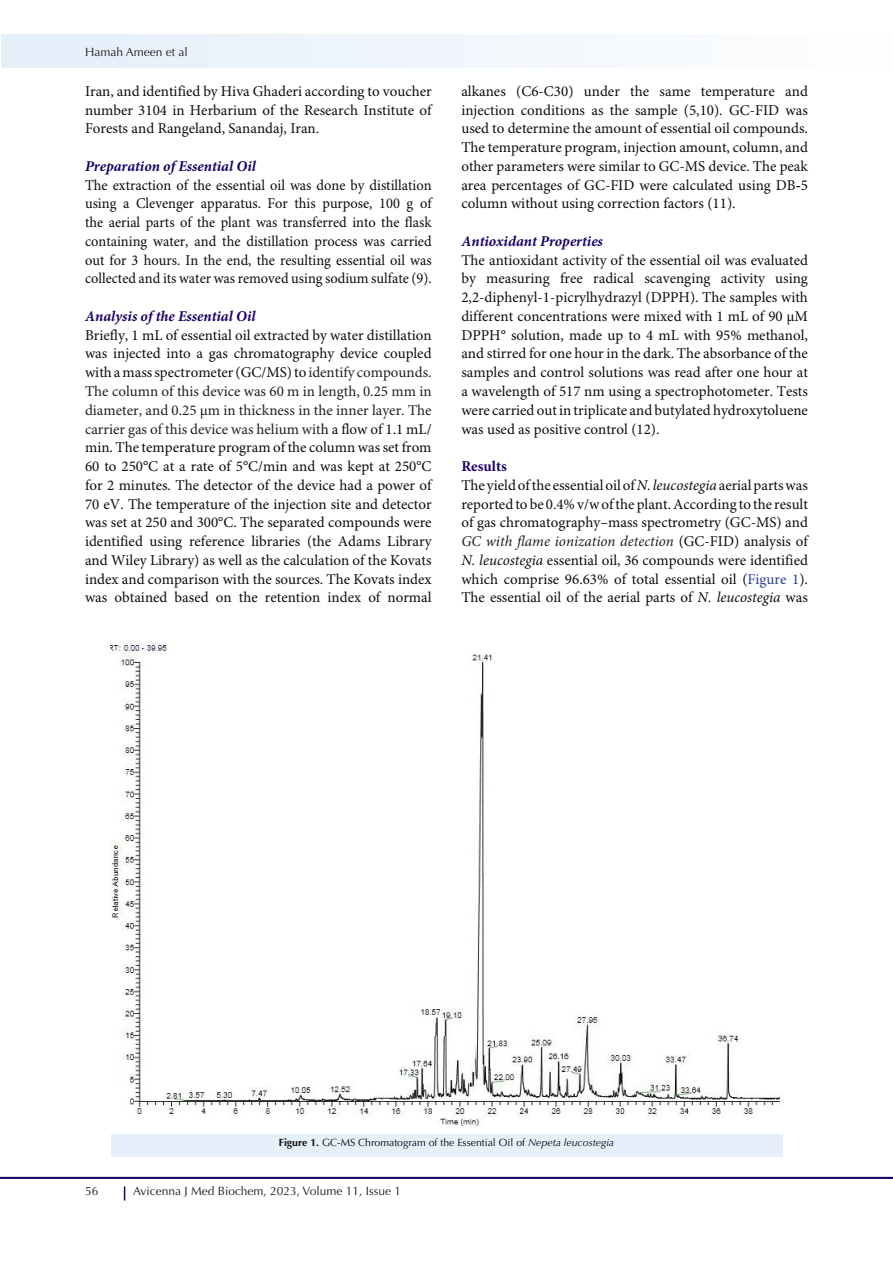
<style>
.page{position:relative;width:893px;height:1263px;background:#fff}
.page>*{position:absolute;margin:0;border:0;box-sizing:border-box;transform-origin:0 0}
.t1{font:15px/18.8px "Minion Pro";color:#0d0d0d;text-align:justify}
.t2{font:15px/18.8px "Minion Pro";color:#0d0d0d;text-align:justify;scale:.96 1}
.heading_1{font:italic 700 15px "Minion Pro";color:#190066}
.heading_1-2{font:700 15px "Minion Pro";color:#190066}
.t3{font:12px "Optima LT Std";color:#231f20}
.t4{font:10.5px "Optima LT Std";color:#0d0d0d}
.s1{color:#231f20}
.s2{font-family:"Times New Roman"}
.s3{font-style:italic}
.s4{font-style:italic;color:#231f20}
.s5{color:#253f8e}
.s6{font-weight:700}
</style>
<div class="page">
<hr style="left:0;top:1177px;width:893px;height:2px;background:#190066">
<div style="left:1px;top:35px;width:892px;height:33px;background:#f1f6fc"></div>
<svg style="left:124px;top:1186px;width:1px;height:14px"></svg>
<div style="left:111px;top:1134px;width:671px;height:23px;background:#e6f0fa"></div>
<img style="left:111px;top:642px;width:670px;height:483px">
<p class="t3" style="left:85px;top:45px;width:104px">Hamah Ameen et al</p>
<p class="t1" style="left:85px;top:82px;width:348px">Iran, and identified by Hiva Ghaderi according to voucher number 3104 in Herbarium of the Research Institute of Forests and Rangeland, Sanandaj, Iran.</p>
<p class="heading_1" style="left:85px;top:155px;width:172px">Preparation of Essential Oil</p>
<p class="t2" style="left:85px;top:176px;width:363px">The extraction of the essential oil was done by distillation using a Clevenger apparatus. For this purpose, 100 g of the aerial parts of the plant was transferred into the flask containing water, and the distillation process was carried out for 3 hours. In the end, the resulting essential oil was collected and its water was removed using sodium sulfate (9).</p>
<p class="heading_1" style="left:85px;top:305px;width:172px">Analysis of the Essential Oil</p>
<p class="t1" style="left:85px;top:326px;width:348px">Briefly, 1 mL of essential oil extracted by water distillation was injected into a gas chromatography device coupled with a mass spectrometer (GC/MS) to <span class="s1">identify compounds.<br>The column of this device was 60 m in length, 0.25 mm in diameter, and 0.25 µm in thickness in the inner layer. The carrier gas of this device was helium wit</span>h a flow of 1.1 mL/ min. The temperature program of the column was set from 60 to 250°C at a rate of 5°C/min and was kept at 250°C for 2 minutes. The detector of the device had a power of 70 eV. The temperature of the injection site and detector was set at 250 and 300°C. The separated compounds were identified using reference libraries (the Adams Library and Wiley Library) as well as the calculation of the Kovats index and comparison with the sources. The Kovats index was obtained based on the retention index of normal</p>
<p class="t1" style="left:461px;top:82px;width:348px">alkanes (C6-C30) under the same temperature and injection conditions as the sample (5,10). GC-FID was used to determine the amount of essential oil compounds.<br>The temperature program, injection amount, column, and other parameters were similar to GC-MS device. The peak area percentages of GC-FID were calculated using DB<span class="s2">‐</span>5 column without using correction factors (11).</p>
<p class="heading_1" style="left:461px;top:230px;width:143px">Antioxidant Properties</p>
<p class="t1" style="left:461px;top:251px;width:348px">The antioxidant activity of the essential oil was evaluated by measuring free radical scavenging activity using 2,2-diphenyl-1-picrylhydrazyl (DPPH). The samples with different concentrations were mixed with 1 mL of 90 μM DPPH° solution, made up to 4 mL with 95% methanol, and stirred for one hour in the dark. The absorbance of the samples and control solutions was read after one hour at a wavelength of 517 nm using a spectrophotometer. Tests were carried out in triplicate and butylated hydroxytoluene was used as positive control (12).</p>
<p class="heading_1-2" style="left:461px;top:456px;width:47px">Results</p>
<p class="t1" style="left:461px;top:476px;width:348px">The yield of the essential oil of <span class="s3">N. leucostegia</span> aerial parts was reported to be 0.4% v/w of the plant. According to the result of gas chromatography–mass spectrometry (GC-MS) and <span class="s4">GC with flame ionization detection</span> (GC-FID) analysis of <span class="s3">N. leucostegia</span> essential oil, 36 compounds were identified which comprise 96.63% of total essential oil (<span class="s5">Figure 1</span>).<br>The essential oil of the aerial parts of <span class="s3">N. leucostegia</span> was</p>
<p class="t4" style="left:279px;top:1137px;width:337px"><span class="s6">Figure 1.</span> GC-MS Chromatogram of the Essential Oil of <span class="s3">Nepeta leucostegia</span></p>
<p class="t3" style="left:85px;top:1184px;width:15px">56</p>
<p class="t3" style="left:133px;top:1184px;width:270px">Avicenna J Med Biochem, 2023, Volume 11, Issue 1</p>
</div>
